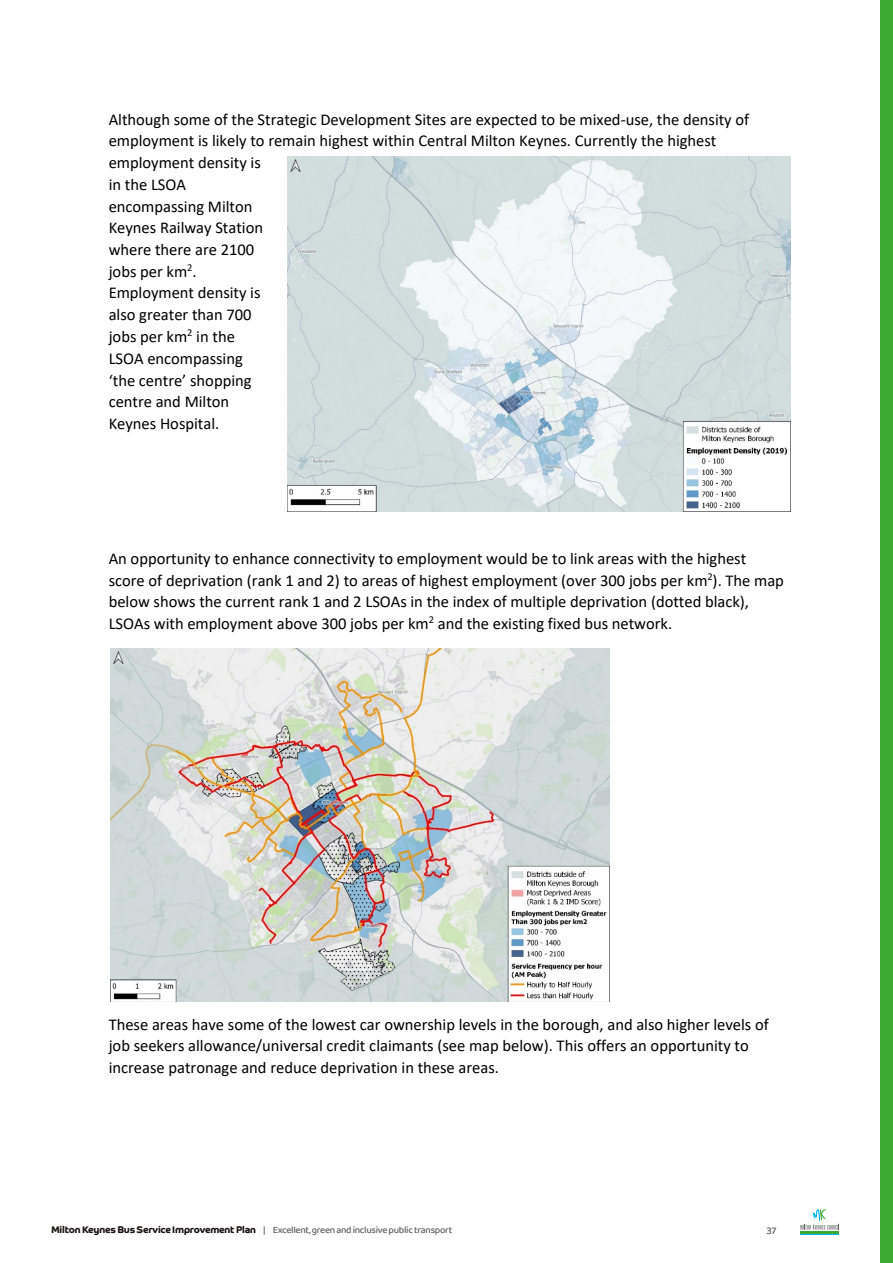
<style>
.page{position:relative;width:893px;height:1263px;background:#fff}
.page>*{position:absolute;margin:0;border:0;box-sizing:border-box;transform-origin:0 0}
.t1{font:16.5px/21.8px "Calibri";color:#000}
.t2{font:500 10.5px "Baloo Thambi 2";color:#636363}
.t3{font:500 9.75px "Baloo Thambi 2";letter-spacing:-.03em;color:#636363}
.s1{font-family:"Co Headline";font-weight:700;color:#1b1513}
</style>
<div class="page">
<div style="left:880px;top:0;width:13px;height:1263px;background:#3bab36"></div>
<svg style="left:800px;top:1209px;width:39px;height:21px"></svg>
<hr style="left:800px;top:1231px;width:39px;height:3px;background:#3bab36">
<hr style="left:800px;top:1234px;width:39px;height:1px;background:#00b5ed">
<img style="left:110px;top:648px;width:499px;height:353px">
<img style="left:287px;top:156px;width:503px;height:356px">
<p class="t1" style="left:109px;top:108px;width:642px">Although some of the Strategic Development Sites are expected to be mixed-use, the density of employment is likely to remain highest within Central Milton Keynes. Currently the highest employment density is<br>in the LSOA<br>encompassing Milton<br>Keynes Railway Station<br>where there are 2100<br>jobs per km<sup>2</sup>.<br>Employment density is<br>also greater than 700<br>jobs per km<sup>2</sup> in the<br>LSOA encompassing<br>‘the centre’ shopping<br>centre and Milton<br>Keynes Hospital.</p>
<p class="t1" style="left:109px;top:547px;width:677px">An opportunity to enhance connectivity to employment would be to link areas with the highest score of deprivation (rank 1 and 2) to areas of highest employment (over 300 jobs per km<sup>2</sup>). The map below shows the current rank 1 and 2 LSOAs in the index of multiple deprivation (dotted black), LSOAs with employment above 300 jobs per km<sup>2</sup> and the existing fixed bus network.</p>
<p class="t1" style="left:109px;top:1013px;width:662px">These areas have some of the lowest car ownership levels in the borough, and also higher levels of job seekers allowance/universal credit claimants (see map below). This offers an opportunity to increase patronage and reduce deprivation in these areas.</p>
<p class="t3" style="left:51px;top:1223px;width:403px"><span class="s1">Milton Keynes Bus Service Improvement Plan</span> | Excellent, green and inclusive public transport</p>
<p class="t2" style="left:767px;top:1223px;width:11px">37</p>
</div>
